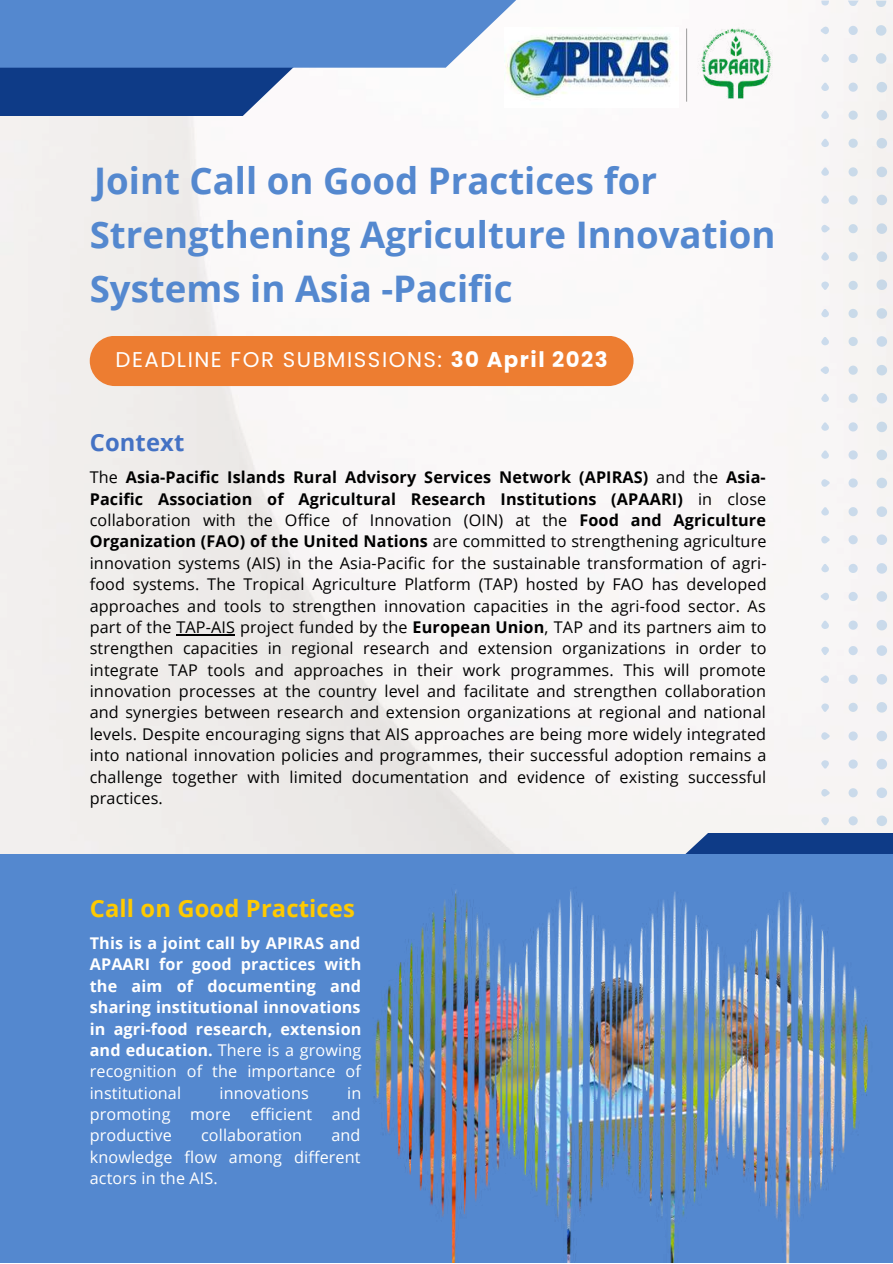
<style>
.page{position:relative;width:893px;height:1264px;background:#fff}
.page>*{position:absolute;margin:0;border:0;box-sizing:border-box;transform-origin:0 0}
.t1{font:700 36.6px/54px "Open Sans";color:#5488cf}
.t2{font:700 23.7px "Open Sans";letter-spacing:.005em;color:#ffca00}
.t3{font:700 23.7px "Open Sans";letter-spacing:.005em;color:#4472c4}
.t4{font:21.3px "Poppins";letter-spacing:.07em;color:#fff}
.t5{font:16.2px/21.3px "Open Sans";letter-spacing:.01em;color:#000;text-align:justify}
.t6{font:700 16.2px/21.3px "Open Sans";letter-spacing:.01em;color:#fff;text-align:justify}
.t7{font:16.2px/21.3px "Open Sans";letter-spacing:.01em;color:#fff;text-align:justify}
.s1{font-weight:700}
.s2{font-weight:400}
</style>
<div class="page">
<img style="left:0;top:0;width:892px;height:854px">
<div style="left:0;top:62px;width:298px;height:54px;background:#0e3b87"></div>
<div style="left:0;top:0;width:533px;height:68px;background:#5488cf"></div>
<div style="left:90px;top:336px;width:543px;height:50px;background:#ed7d31"></div>
<svg style="left:876px;top:645px;width:11px;height:11px"></svg>
<svg style="left:876px;top:674px;width:11px;height:10px"></svg>
<svg style="left:876px;top:702px;width:11px;height:10px"></svg>
<svg style="left:876px;top:730px;width:11px;height:11px"></svg>
<svg style="left:876px;top:758px;width:11px;height:11px"></svg>
<svg style="left:876px;top:787px;width:11px;height:11px"></svg>
<svg style="left:876px;top:815px;width:11px;height:11px"></svg>
<svg style="left:848px;top:646px;width:9px;height:9px"></svg>
<svg style="left:848px;top:674px;width:9px;height:10px"></svg>
<svg style="left:848px;top:702px;width:9px;height:10px"></svg>
<svg style="left:848px;top:731px;width:9px;height:9px"></svg>
<svg style="left:848px;top:759px;width:9px;height:9px"></svg>
<svg style="left:848px;top:788px;width:9px;height:9px"></svg>
<svg style="left:848px;top:816px;width:9px;height:9px"></svg>
<svg style="left:820px;top:646px;width:9px;height:9px"></svg>
<svg style="left:820px;top:675px;width:9px;height:8px"></svg>
<svg style="left:820px;top:703px;width:9px;height:8px"></svg>
<svg style="left:821px;top:732px;width:8px;height:8px"></svg>
<svg style="left:820px;top:760px;width:9px;height:8px"></svg>
<svg style="left:820px;top:788px;width:9px;height:9px"></svg>
<svg style="left:820px;top:816px;width:9px;height:9px"></svg>
<svg style="left:650px;top:832px;width:242px;height:22px;fill:#0e3b87"></svg>
<svg style="left:875px;top:53px;width:11px;height:11px"></svg>
<svg style="left:875px;top:25px;width:11px;height:11px"></svg>
<svg style="left:876px;top:620px;width:11px;height:10px"></svg>
<svg style="left:876px;top:591px;width:11px;height:10px"></svg>
<svg style="left:876px;top:563px;width:11px;height:10px"></svg>
<svg style="left:876px;top:534px;width:11px;height:11px"></svg>
<svg style="left:876px;top:506px;width:11px;height:11px"></svg>
<svg style="left:876px;top:477px;width:11px;height:11px"></svg>
<svg style="left:876px;top:449px;width:11px;height:11px"></svg>
<svg style="left:876px;top:421px;width:11px;height:11px"></svg>
<svg style="left:876px;top:393px;width:11px;height:10px"></svg>
<svg style="left:876px;top:365px;width:11px;height:10px"></svg>
<svg style="left:876px;top:336px;width:11px;height:11px"></svg>
<svg style="left:876px;top:308px;width:11px;height:11px"></svg>
<svg style="left:876px;top:279px;width:11px;height:11px"></svg>
<svg style="left:876px;top:251px;width:11px;height:11px"></svg>
<svg style="left:876px;top:223px;width:11px;height:11px"></svg>
<svg style="left:876px;top:195px;width:11px;height:10px"></svg>
<svg style="left:876px;top:167px;width:11px;height:10px"></svg>
<svg style="left:876px;top:138px;width:11px;height:10px"></svg>
<svg style="left:876px;top:110px;width:11px;height:10px"></svg>
<svg style="left:876px;top:82px;width:11px;height:10px"></svg>
<svg style="left:848px;top:620px;width:9px;height:9px"></svg>
<svg style="left:848px;top:592px;width:9px;height:9px"></svg>
<svg style="left:848px;top:564px;width:9px;height:9px"></svg>
<svg style="left:848px;top:535px;width:9px;height:9px"></svg>
<svg style="left:848px;top:507px;width:9px;height:9px"></svg>
<svg style="left:848px;top:478px;width:9px;height:9px"></svg>
<svg style="left:848px;top:450px;width:9px;height:9px"></svg>
<svg style="left:848px;top:422px;width:9px;height:9px"></svg>
<svg style="left:848px;top:393px;width:9px;height:10px"></svg>
<svg style="left:848px;top:365px;width:9px;height:10px"></svg>
<svg style="left:848px;top:337px;width:9px;height:9px"></svg>
<svg style="left:848px;top:309px;width:9px;height:9px"></svg>
<svg style="left:848px;top:281px;width:9px;height:9px"></svg>
<svg style="left:848px;top:252px;width:9px;height:9px"></svg>
<svg style="left:848px;top:224px;width:9px;height:9px"></svg>
<svg style="left:848px;top:195px;width:9px;height:9px"></svg>
<svg style="left:848px;top:167px;width:9px;height:9px"></svg>
<svg style="left:848px;top:139px;width:9px;height:9px"></svg>
<svg style="left:848px;top:111px;width:9px;height:9px"></svg>
<svg style="left:848px;top:83px;width:9px;height:9px"></svg>
<svg style="left:848px;top:54px;width:9px;height:9px"></svg>
<svg style="left:848px;top:26px;width:9px;height:9px"></svg>
<svg style="left:876px;top:1px;width:10px;height:6px"></svg>
<svg style="left:820px;top:54px;width:9px;height:9px"></svg>
<svg style="left:820px;top:26px;width:9px;height:9px"></svg>
<svg style="left:820px;top:620px;width:9px;height:9px"></svg>
<svg style="left:820px;top:592px;width:9px;height:9px"></svg>
<svg style="left:820px;top:564px;width:9px;height:8px"></svg>
<svg style="left:821px;top:535px;width:8px;height:9px"></svg>
<svg style="left:820px;top:507px;width:9px;height:8px"></svg>
<svg style="left:820px;top:479px;width:9px;height:8px"></svg>
<svg style="left:820px;top:450px;width:9px;height:9px"></svg>
<svg style="left:820px;top:422px;width:9px;height:9px"></svg>
<svg style="left:820px;top:394px;width:9px;height:8px"></svg>
<svg style="left:820px;top:366px;width:9px;height:8px"></svg>
<svg style="left:820px;top:337px;width:9px;height:8px"></svg>
<svg style="left:820px;top:309px;width:9px;height:8px"></svg>
<svg style="left:821px;top:281px;width:8px;height:9px"></svg>
<svg style="left:820px;top:252px;width:9px;height:9px"></svg>
<svg style="left:821px;top:224px;width:8px;height:9px"></svg>
<svg style="left:820px;top:195px;width:9px;height:9px"></svg>
<svg style="left:820px;top:167px;width:9px;height:9px"></svg>
<svg style="left:820px;top:139px;width:9px;height:8px"></svg>
<svg style="left:820px;top:111px;width:9px;height:8px"></svg>
<svg style="left:820px;top:83px;width:9px;height:8px"></svg>
<svg style="left:847px;top:1px;width:11px;height:5px"></svg>
<svg style="left:821px;top:1px;width:8px;height:5px"></svg>
<div style="left:0;top:854px;width:892px;height:408px;background:#5488cf"></div>
<img style="left:504px;top:28px;width:174px;height:80px">
<img style="left:697px;top:24px;width:78px;height:77px">
<hr style="left:686px;top:29px;width:1px;height:73px;background:#a6a6a6">
<hr style="left:176px;top:634px;width:59px;height:1px;background:#000">
<img style="left:374px;top:890px;width:495px;height:372px">
<h1 class="t1" style="left:94px;top:152px;width:564px">Joint Call on Good Practices for</h1>
<h1 class="t1" style="left:90px;top:206px;width:687px">Strengthening Agriculture Innovation<br>Systems in Asia -Pacific</h1>
<h3 class="t4" style="left:115px;top:345px;width:494px">DEADLINE FOR SUBMISSIONS: <span class="s1">30 April 2023</span></h3>
<h2 class="t3" style="left:90px;top:426px;width:96px">Context</h2>
<p class="t5" style="left:90px;top:466px;width:678px">The <span class="s1">Asia-Pacific Islands Rural Advisory Services Network (APIRAS)</span> and the <span class="s1">Asia-Pacific Association of Agricultural Research Institutions (APAARI)</span> in close collaboration with the Office of Innovation (OIN) at the <span class="s1">Food and Agriculture Organization (FAO) of the United Nations</span> are committed to strengthening agriculture innovation systems (AIS) in the Asia-Pacific for the sustainable transformation of agri&shy;food systems. The Tropical Agriculture Platform (TAP) hosted by FAO has developed approaches and tools to strengthen innovation capacities in the agri-food sector. As part of the TAP-AIS project funded by the <span class="s1">European Union</span>, TAP and its partners aim to strengthen capacities in regional research and extension organizations in order to integrate TAP tools and approaches in their work programmes. This will promote innovation processes at the country level and facilitate and strengthen collaboration and synergies between research and extension organizations at regional and national levels. Despite encouraging signs that AIS approaches are being more widely integrated into national innovation policies and programmes, their successful adoption remains a challenge together with limited documentation and evidence of existing successful practices.</p>
<h2 class="t2" style="left:90px;top:891px;width:267px">Call on Good Practices</h2>
<p class="t6" style="left:90px;top:932px;width:273px">This is a joint call by APIRAS and APAARI for good practices with the aim of documenting and sharing institutional innovations in agri-food research, extension and education. <span class="s2">There is a growing recognition of the importance of institutional</span></p>
<p class="t7" style="left:90px;top:1081px;width:273px;text-indent:257px">in promoting more efficient and productive</p>
<p class="t7" style="left:219px;top:1081px;width:91px">innovations</p>
<p class="t7" style="left:90px;top:1124px;width:272px;text-indent:242px">and knowledge flow among different actors in the AIS.</p>
<p class="t7" style="left:201px;top:1124px;width:103px">collaboration</p>
</div>
